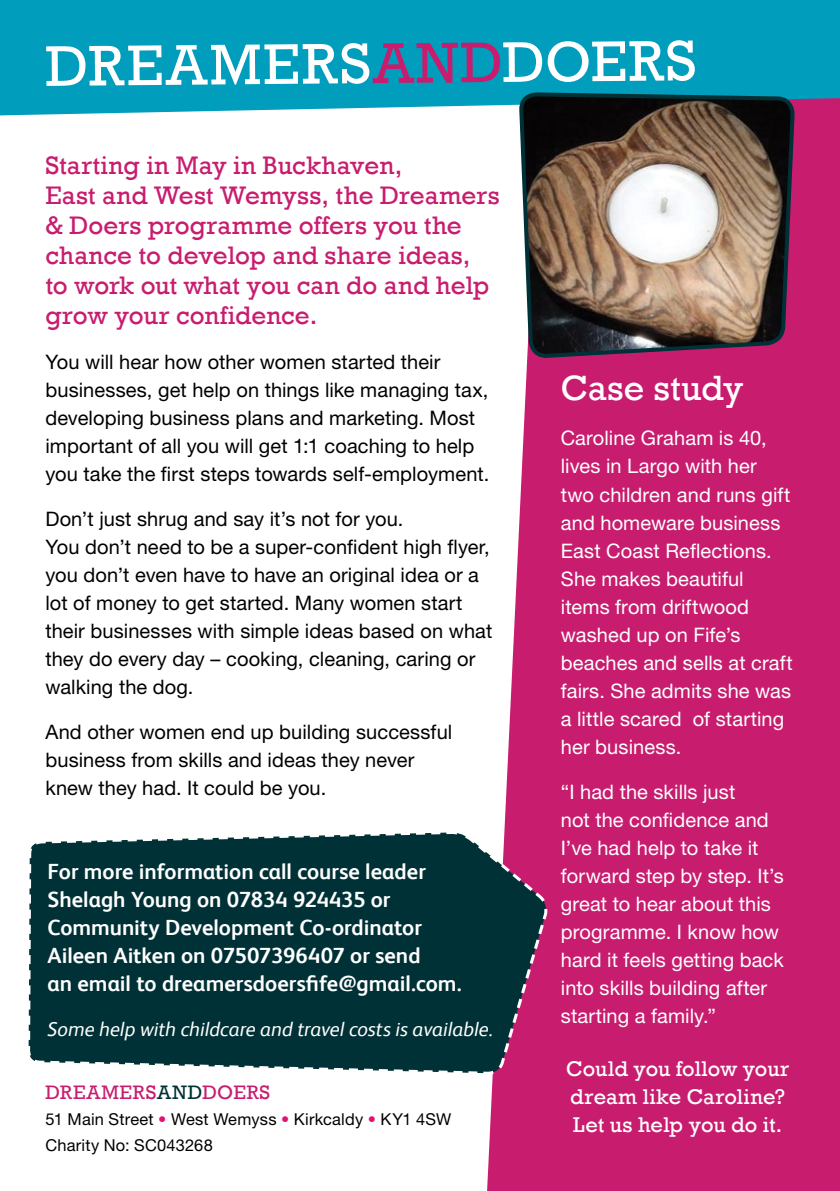
<style>
.page{position:relative;width:840px;height:1191px;background:#fff}
.page>*{position:absolute;margin:0;border:0;box-sizing:border-box;transform-origin:0 0}
.t1{font:58.2px "Rockwell";letter-spacing:.03em;color:#fff}
.t2{font:36px "Rockwell";letter-spacing:-.005em;color:#fff}
.t3{font:26px/30px "Rockwell";color:#c81d6f}
.t4{font:700 22px/28px "FS Albert";color:#fff}
.t5{font:21.8px/28px "Rockwell";color:#fff}
.t6{font:20px/28px "Helvetica Neue LT";letter-spacing:.005em;color:#000}
.t7{font:20px/28px "Helvetica Neue LT";letter-spacing:.005em;color:#fff}
.t8{font:italic 20px "FS Albert";color:#fff}
.t9{font:20px "Rockwell";letter-spacing:.04em;color:#c81d6f}
.t10{font:16.4px/26px "Helvetica Neue LT";letter-spacing:.015em;color:#000}
.s1{color:#c81d6f}
.s2{color:#003136}
.s3{color:#e2136e}
</style>
<div class="page">
<svg style="left:487px;top:115px;width:352px;height:1076px;background:#cc2d79"></svg>
<svg style="left:28px;top:829px;width:520px;height:247px;background:#1f424a"></svg>
<div style="left:0;top:0;width:839px;height:115px;background:#009dbc"></div>
<svg style="left:520px;top:90px;width:276px;height:267px;background:#7b6b63"></svg>
<h1 class="t1" style="left:46px;top:32px;width:327px">DREAMERS</h1>
<h1 class="t1" style="left:372px;top:32px;width:325px;rotate:-1deg"><span class="s1">AND</span>DOERS</h1>
<h3 class="t3" style="left:45px;top:151px;width:455px">Starting in May in Buckhaven,<br>East and West Wemyss, the Dreamers &amp; Doers programme offers you the chance to develop and share ideas,<br>to work out what you can do and help grow your confidence.</h3>
<p class="t6" style="left:45px;top:347px;width:445px">You will hear how other women started their businesses, get help on things like managing tax, developing business plans and marketing. Most important of all you will get 1:1 coaching to help you take the first steps towards self-employment.</p>
<p class="t6" style="left:45px;top:504px;width:448px">Don’t just shrug and say it’s not for you.<br>You don’t need to be a super-confident high flyer, you don’t even have to have an original idea or a lot of money to get started. Many women start their businesses with simple ideas based on what they do every day – cooking, cleaning, caring or walking the dog.</p>
<p class="t6" style="left:45px;top:717px;width:408px">And other women end up building successful business from skills and ideas they never knew they had. It could be you.</p>
<p class="t4" style="left:47px;top:857px;width:415px">For more information call course leader Shelagh Young on 07834 924435 or Community Development Co-ordinator Aileen Aitken on 07507396407 or send<br>an email to dreamersdoersfife@gmail.com.</p>
<p class="t8" style="left:47px;top:1017px;width:446px">Some help with childcare and travel costs is available.</p>
<p class="t9" style="left:45px;top:1080px;width:226px">DREAMERS<span class="s2">AND</span>DOERS</p>
<p class="t10" style="left:45px;top:1106px;width:407px">51 Main Street <span class="s3">•</span> West Wemyss <span class="s3">•</span> Kirkcaldy <span class="s3">•</span> KY1 4SW<br>Charity No: SC043268</p>
<h2 class="t2" style="left:560px;top:367px;width:184px">Case study</h2>
<p class="t7" style="left:560px;top:424px;width:233px">Caroline Graham is 40, lives in Largo with her two children and runs gift and homeware business<br>East Coast Reflections.<br>She makes beautiful items from driftwood washed up on Fife’s beaches and sells at craft fairs. She admits she was a little scared of starting her business.</p>
<p class="t7" style="left:560px;top:777px;width:224px">“I had the skills just<br>not the confidence and<br>I’ve had help to take it forward step by step. It’s great to hear about this programme. I know how hard it feels getting back into skills building after starting a family.”</p>
<p class="t5" style="left:565px;top:1054px;width:224px">Could you follow your dream like Caroline?<br>Let us help you do it.</p>
</div>
